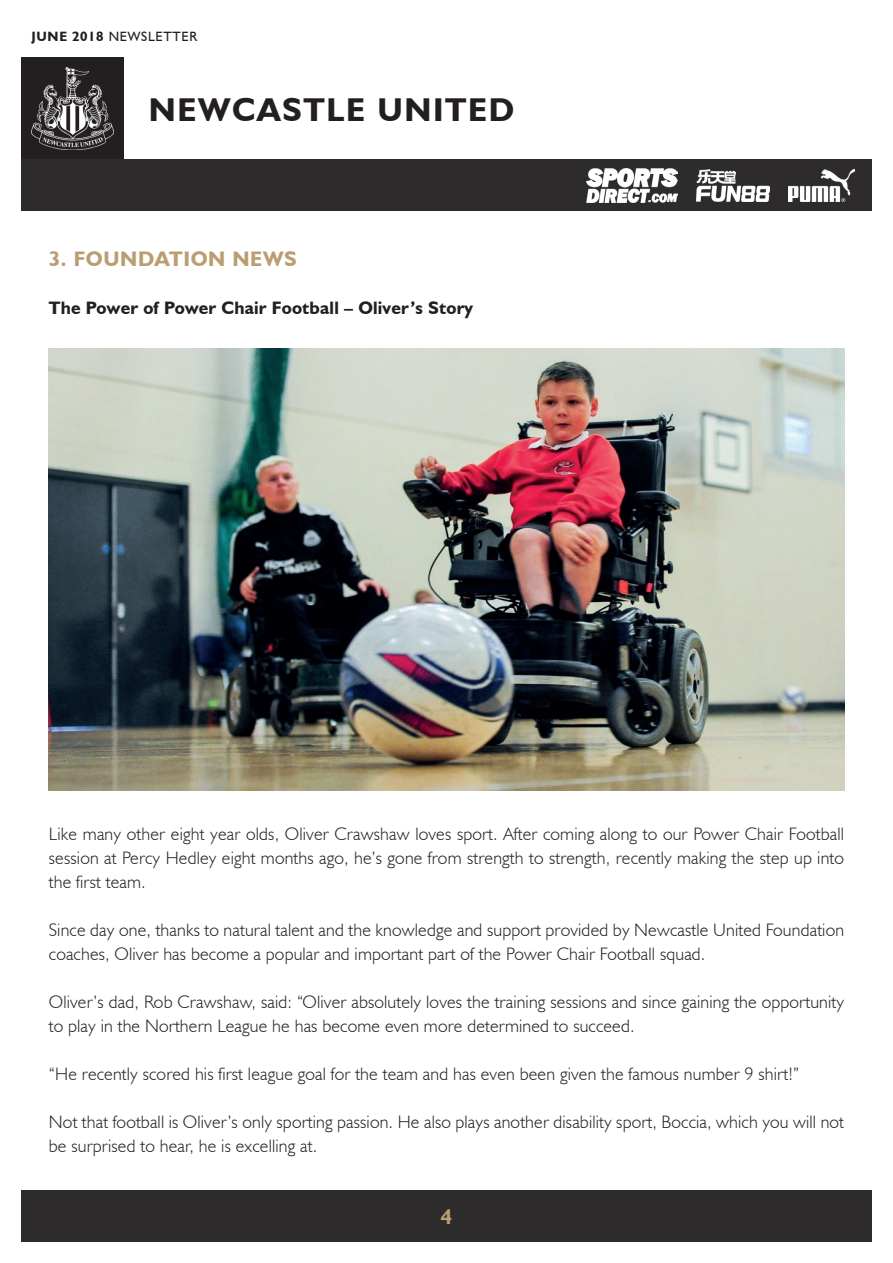
<style>
.page{position:relative;width:893px;height:1263px;background:#fff}
.page>*{position:absolute;margin:0;border:0;box-sizing:border-box;transform-origin:0 0}
.t1{font:700 33px "Humanist 521 BT";letter-spacing:.05em;color:#231f20}
.t2{font:700 21px "Humanist 521 BT";letter-spacing:.03em;color:#b99e71}
.t3{font:300 18px/24px "Humanist 521 BT";letter-spacing:.01em;color:#231f20}
.t4{font:700 18px "Humanist 521 BT";letter-spacing:.01em;color:#231f20}
.t5{font:13.5px "Humanist 521 BT";letter-spacing:.05em;color:#231f20}
.s1{font-weight:700}
</style>
<div class="page">
<div style="left:21px;top:57px;width:103px;height:103px;background:#231f20"></div>
<img style="left:32px;top:68px;width:81px;height:81px">
<div style="left:21px;top:160px;width:851px;height:51px;background:#2e2b2c"></div>
<div style="left:21px;top:1190px;width:851px;height:52px;background:#2e2b2c"></div>
<img style="left:587px;top:169px;width:91px;height:33px">
<img style="left:696px;top:169px;width:74px;height:33px">
<img style="left:788px;top:169px;width:66px;height:33px">
<img style="left:49px;top:349px;width:795px;height:442px">
<p class="t5" style="left:32px;top:28px;width:167px"><span class="s1">JUNE 2018</span> NEWSLETTER</p>
<h1 class="t1" style="left:149px;top:89px;width:367px">NEWCASTLE UNITED</h1>
<p class="t2" style="left:49px;top:246px;width:249px">3. FOUNDATION NEWS</p>
<p class="t4" style="left:49px;top:296px;width:426px">The Power of Power Chair Football – Oliver’s Story</p>
<p class="t3" style="left:49px;top:821px;width:797px;text-align:justify">Like many other eight year olds, Oliver Crawshaw loves sport. After coming along to our Power Chair Football session at Percy Hedley eight months ago, he’s gone from strength to strength, recently making the step up into the first team.</p>
<p class="t3" style="left:49px;top:917px;width:797px">Since day one, thanks to natural talent and the knowledge and support provided by Newcastle United Foundation coaches, Oliver has become a popular and important part of the Power Chair Football squad.</p>
<p class="t3" style="left:49px;top:989px;width:797px">Oliver’s dad, Rob Crawshaw, said: “Oliver absolutely loves the training sessions and since gaining the opportunity to play in the Northern League he has become even more determined to succeed.</p>
<p class="t3" style="left:49px;top:1061px;width:752px">“He recently scored his first league goal for the team and has even been given the famous number 9 shirt!”</p>
<p class="t3" style="left:49px;top:1109px;width:797px">Not that football is Oliver’s only sporting passion. He also plays another disability sport, Boccia, which you will not be surprised to hear, he is excelling at.</p>
<p class="t2" style="left:441px;top:1204px;width:13px">4</p>
</div>
